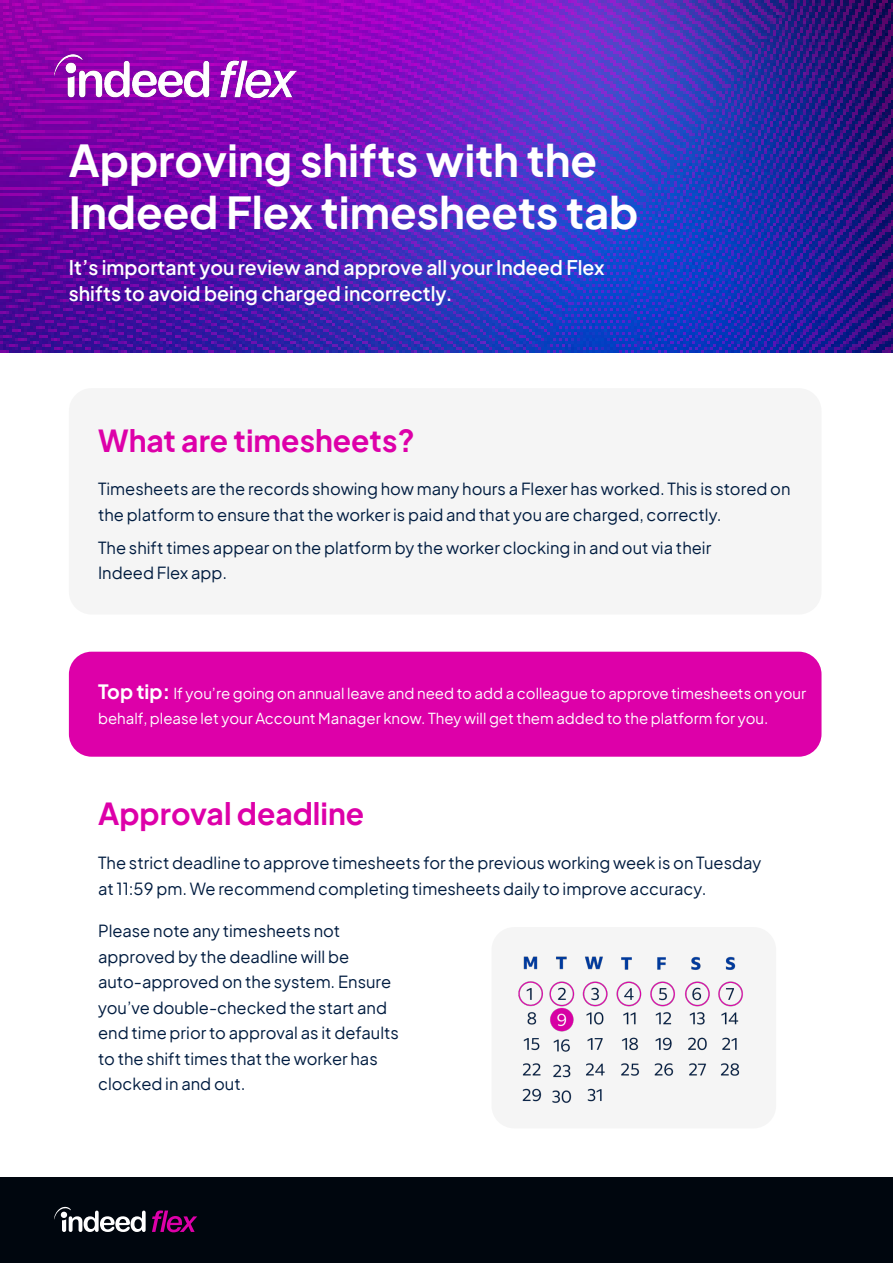
<style>
.page{position:relative;width:893px;height:1263px;background:#fff}
.page>*{position:absolute;margin:0;border:0;box-sizing:border-box;transform-origin:0 0}
.t1{font:700 43.5px/52.2px "Plus Jakarta Sans";color:#fff}
.t2{font:700 30px "Plus Jakarta Sans";color:#dd00a9}
.t3{font:600 19.5px/25.5px "Plus Jakarta Sans";color:#fff}
.t4{font:16.5px/25.5px "Plus Jakarta Sans";color:#001c40}
.t5{font:15px/25.5px "Plus Jakarta Sans";color:#fff}
.s1{font-weight:700;font-size:19.5px}
</style>
<div class="page">
<div style="left:69px;top:388px;width:752px;height:227px;background:#f5f5f5;border-radius:23px"></div>
<img style="left:0;top:0;width:893px;height:352px">
<img style="left:54px;top:54px;width:243px;height:43px">
<div style="left:69px;top:652px;width:752px;height:105px;background:#dd00a9;border-radius:23px"></div>
<div style="left:491px;top:927px;width:285px;height:201px;background:#f5f5f5;border-radius:23px"></div>
<div style="left:0;top:1177px;width:893px;height:86px;background:#00060e"></div>
<svg style="left:54px;top:1206px;width:92px;height:26px"></svg>
<svg style="left:152px;top:1210px;width:45px;height:22px"></svg>
<img style="left:519px;top:956px;width:224px;height:147px">
<h1 class="t1" style="left:69px;top:130px;width:571px">Approving shifts with the<br>Indeed Flex timesheets tab</h1>
<p class="t3" style="left:69px;top:253px;width:537px">It’s important you review and approve all your Indeed Flex shifts to avoid being charged incorrectly.</p>
<h2 class="t2" style="left:98px;top:414px;width:318px">What are timesheets?</h2>
<p class="t4" style="left:98px;top:475px;width:694px">Timesheets are the records showing how many hours a Flexer has worked. This is stored on the platform to ensure that the worker is paid and that you are charged, correctly.</p>
<p class="t4" style="left:98px;top:533px;width:615px">The shift times appear on the platform by the worker clocking in and out via their<br>Indeed Flex app.</p>
<p class="t5" style="left:98px;top:679px;width:710px"><span class="s1">Top tip:</span> If you’re going on annual leave and need to add a colleague to approve timesheets on your behalf, please let your Account Manager know. They will get them added to the platform for you.</p>
<h2 class="t2" style="left:98px;top:787px;width:268px">Approval deadline</h2>
<p class="t4" style="left:98px;top:848px;width:665px">The strict deadline to approve timesheets for the previous working week is on Tuesday at 11:59 pm. We recommend completing timesheets daily to improve accuracy.</p>
<p class="t4" style="left:98px;top:917px;width:302px">Please note any timesheets not approved by the deadline will be auto-approved on the system. Ensure you’ve double-checked the start and end time prior to approval as it defaults to the shift times that the worker has clocked in and out.</p>
</div>
